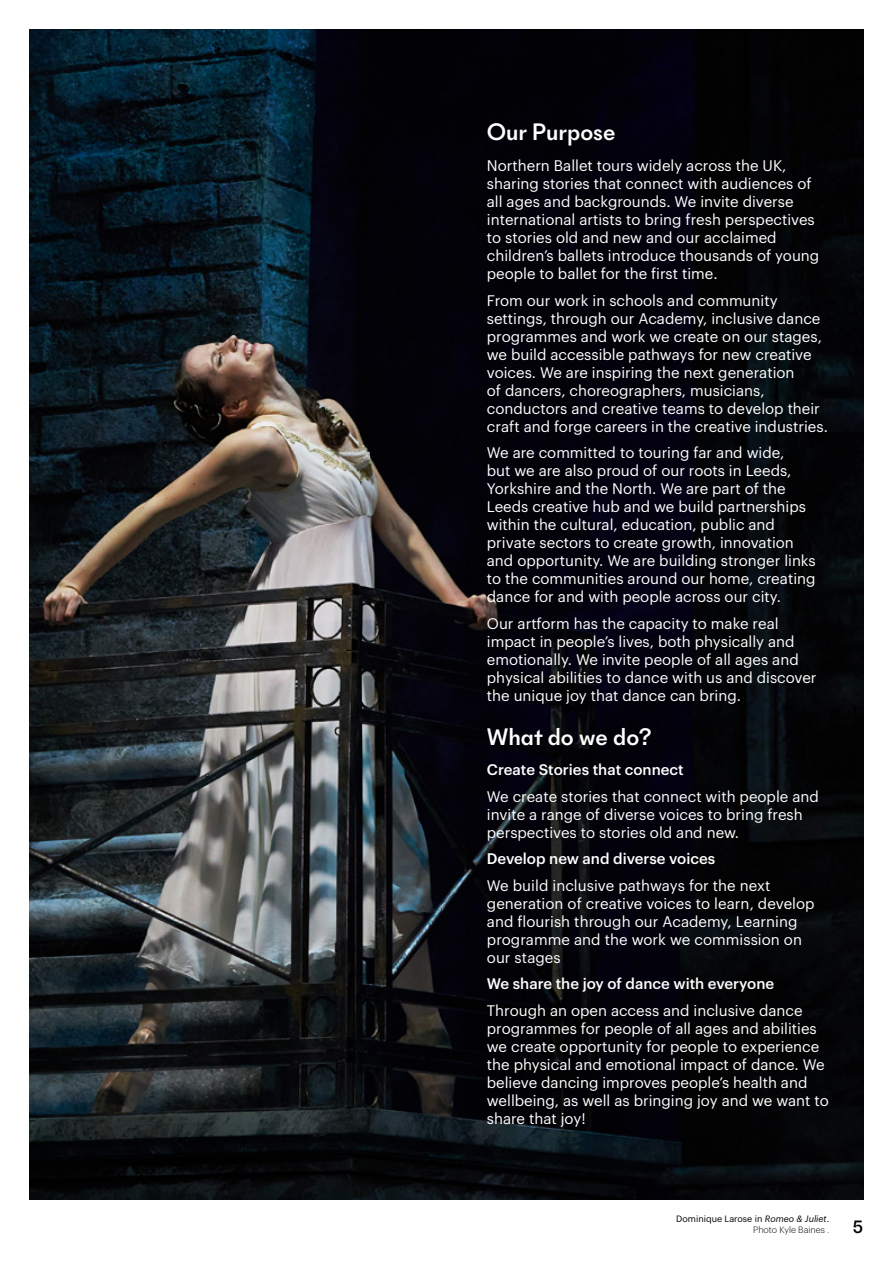
<style>
.page{position:relative;width:893px;height:1263px;background:#fff}
.page>*{position:absolute;margin:0;border:0;box-sizing:border-box;transform-origin:0 0}
.t1{font:500 24px "New Paris Skyline";color:#fff}
.t2{font:500 18px "New Paris Skyline";color:#000}
.t3{font:15px/18px "Graphik";color:#fff}
.t4{font:500 15px "Graphik";color:#fff}
.t5{font:9px/10.8px "Graphik";color:#000;text-align:right}
.s1{font-style:italic}
.s2{font-weight:300}
</style>
<div class="page">
<img style="left:30px;top:30px;width:833px;height:1169px">
<h1 class="t1" style="left:487px;top:117px;width:130px">Our Purpose</h1>
<p class="t3" style="left:487px;top:155px;width:334px">Northern Ballet tours widely across the UK, sharing stories that connect with audiences of all ages and backgrounds. We invite diverse international artists to bring fresh perspectives to stories old and new and our acclaimed children’s ballets introduce thousands of young people to ballet for the first time.</p>
<p class="t3" style="left:487px;top:290px;width:343px">From our work in schools and community settings, through our Academy, inclusive dance programmes and work we create on our stages, we build accessible pathways for new creative voices. We are inspiring the next generation<br>of dancers, choreographers, musicians, conductors and creative teams to develop their craft and forge careers in the creative industries.</p>
<p class="t3" style="left:487px;top:442px;width:330px">We are committed to touring far and wide,<br>but we are also proud of our roots in Leeds, Yorkshire and the North. We are part of the Leeds creative hub and we build partnerships within the cultural, education, public and private sectors to create growth, innovation and opportunity. We are building stronger links to the communities around our home, creating dance for and with people across our city.</p>
<p class="t3" style="left:487px;top:613px;width:331px">Our artform has the capacity to make real impact in people’s lives, both physically and emotionally. We invite people of all ages and physical abilities to dance with us and discover the unique joy that dance can bring.</p>
<h1 class="t1" style="left:487px;top:722px;width:166px">What do we do?</h1>
<p class="t4" style="left:487px;top:758px;width:198px">Create Stories that connect</p>
<p class="t3" style="left:487px;top:786px;width:333px">We create stories that connect with people and invite a range of diverse voices to bring fresh perspectives to stories old and new.</p>
<p class="t4" style="left:487px;top:847px;width:230px">Develop new and diverse voices</p>
<p class="t3" style="left:487px;top:875px;width:329px">We build inclusive pathways for the next generation of creative voices to learn, develop and flourish through our Academy, Learning programme and the work we commission on our stages</p>
<p class="t4" style="left:487px;top:972px;width:289px">We share the joy of dance with everyone</p>
<p class="t3" style="left:487px;top:1000px;width:343px">Through an open access and inclusive dance programmes for people of all ages and abilities we create opportunity for people to experience the physical and emotional impact of dance. We believe dancing improves people’s health and wellbeing, as well as bringing joy and we want to share that joy!</p>
<p class="t5" style="left:676px;top:1213px;width:154px">Dominique Larose in <span class="s1">Romeo &amp; Juliet</span>.<br><span class="s2">Photo Kyle Baines .</span></p>
<p class="t2" style="left:853px;top:1216px;width:12px">5</p>
</div>
